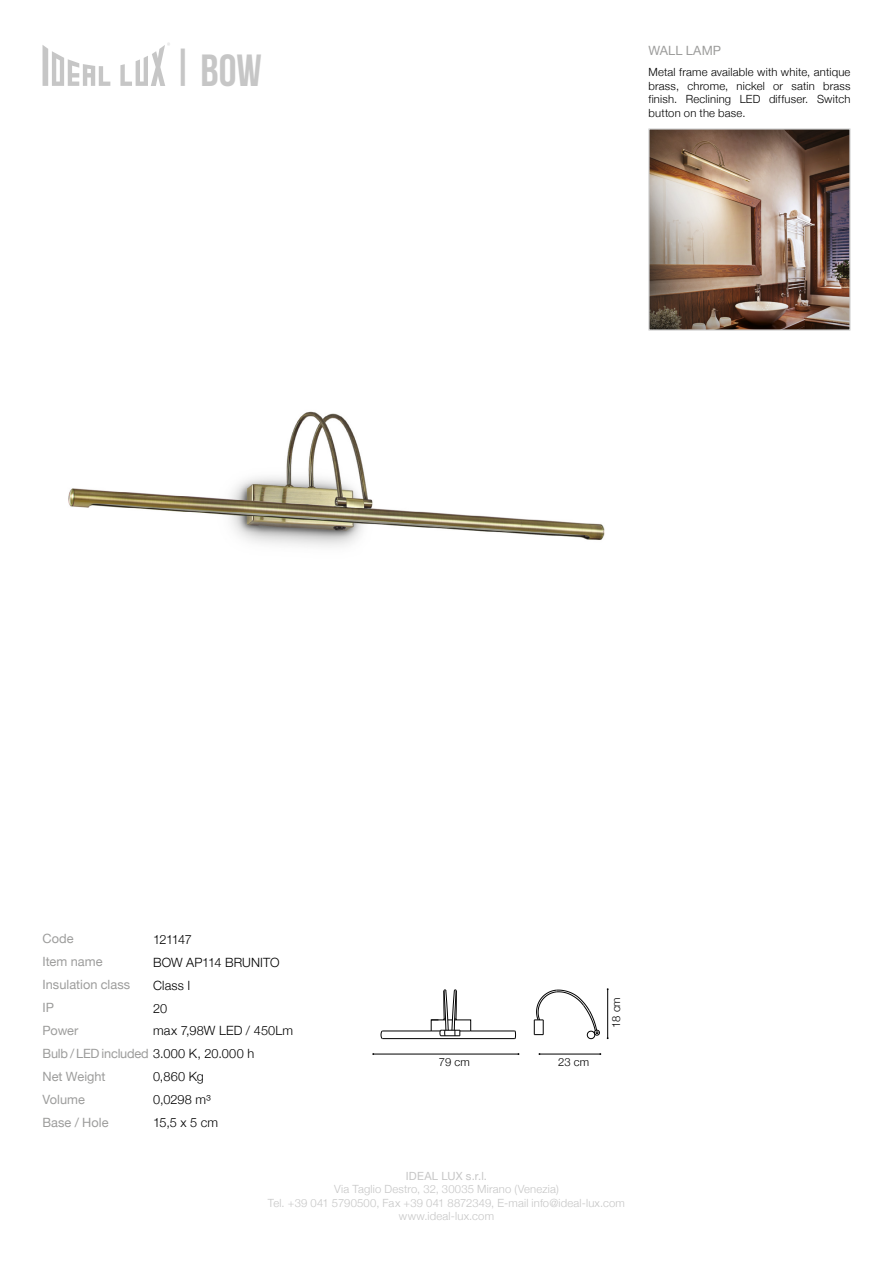
<style>
.page{position:relative;width:893px;height:1263px;background:#fff}
.page>*{position:absolute;margin:0;border:0;box-sizing:border-box;transform-origin:0 0}
.t1{font:45px "Bebas Neue";color:#c6c6c6}
.t2{font:300 12.75px/23px "Helvetica Neue";letter-spacing:.01em;color:#000}
.t3{font:12.75px/23px "Helvetica Neue";color:#9d9d9c}
.t4{font:12.75px/22.8px "Helvetica Neue";letter-spacing:-.02em;color:#9d9d9c}
.t5{font:300 11.25px/13.5px "Helvetica Neue";letter-spacing:.015em;color:#000;text-align:justify}
.t6{font:300 11.25px/13.5px "Helvetica Neue";letter-spacing:.015em;color:#c6c6c6;text-align:center}
.t7{font:11.25px "Helvetica Neue";letter-spacing:.015em;color:#c6c6c6}
.s1{font-weight:300;color:#000}
</style>
<div class="page">
<svg style="left:43px;top:43px;width:127px;height:43px"></svg>
<hr style="left:539px;top:1054px;width:61px;height:1px;background:#000">
<hr style="left:607px;top:989px;width:1px;height:49px;background:#000">
<hr style="left:373px;top:1054px;width:145px;height:1px;background:#000">
<img style="left:650px;top:131px;width:198px;height:197px">
<div style="left:648px;top:129px;width:202px;height:201px;border:1px solid #c6c6c6"></div>
<img style="left:68px;top:411px;width:537px;height:136px">
<hr style="left:382px;top:1038px;width:133px;height:1px;background:#000">
<svg style="left:381px;top:1030px;width:2px;height:9px"></svg>
<svg style="left:514px;top:1030px;width:2px;height:9px"></svg>
<hr style="left:382px;top:1031px;width:49px;height:1px;background:#000">
<hr style="left:471px;top:1031px;width:44px;height:1px;background:#000">
<svg style="left:534px;top:990px;width:66px;height:49px"></svg>
<svg style="left:431px;top:989px;width:40px;height:47px"></svg>
<h1 class="t1" style="left:171px;top:43px;width:24px">|</h1>
<h1 class="t1" style="left:200px;top:46px;width:63px">BOW</h1>
<p class="t3" style="left:648px;top:38px;width:74px">WALL LAMP</p>
<p class="t5" style="left:648px;top:65px;width:203px">Metal frame available with white, antique brass, chrome, nickel or satin brass finish. Reclining LED diffuser. Switch button on the base.</p>
<p class="t3" style="left:43px;top:926px;width:89px">Code<br>Item name<br>Insulation class</p>
<p class="t3" style="left:43px;top:995px;width:13px">IP</p>
<p class="t2" style="left:153px;top:927px;width:40px">121147</p>
<p class="t2" style="left:153px;top:950px;width:128px">BOW AP114 BRUNITO<br>Class I</p>
<p class="t2" style="left:153px;top:996px;width:16px">20</p>
<p class="t2" style="left:153px;top:1018px;width:142px">max 7,98W LED / 450Lm</p>
<p class="t4" style="left:42px;top:1018px;width:213px">Power<br>Bulb / LED included <span class="s1">3.000 K, 20.000 h</span></p>
<p class="t3" style="left:42px;top:1064px;width:65px">Net Weight</p>
<p class="t3" style="left:42px;top:1087px;width:68px">Volume<br>Base / Hole</p>
<p class="t2" style="left:153px;top:1064px;width:52px">0,860 Kg</p>
<p class="t2" style="left:153px;top:1087px;width:67px">0,0298 m³<br>15,5 x 5 cm</p>
<p class="t5" style="left:439px;top:1055px;width:32px">79 cm</p>
<p class="t5" style="left:558px;top:1055px;width:32px">23 cm</p>
<p class="t5" style="left:609px;top:1028px;width:32px;rotate:-90deg">18 cm</p>
<p class="t7" style="left:406px;top:1166px;width:83px">IDEAL LUX s.r.l.</p>
<p class="t6" style="left:268px;top:1182px;width:359px">Via Taglio Destro, 32, 30035 Mirano (Venezia)<br>Tel. +39 041 5790500, Fax +39 041 8872349, E-mail info@ideal-lux.com www.ideal-lux.com</p>
</div>
